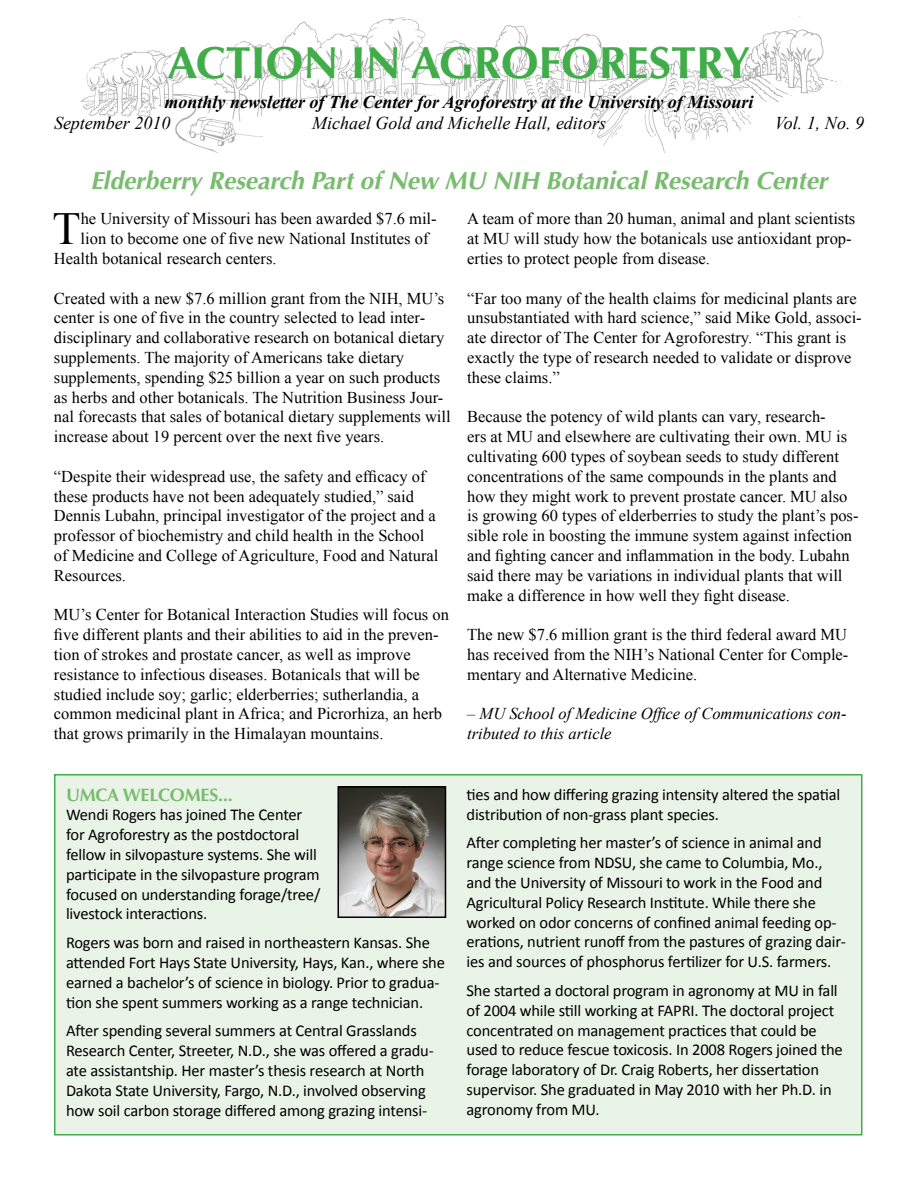
<style>
.page{position:relative;width:918px;height:1188px;background:#fff}
.page>*{position:absolute;margin:0;border:0;box-sizing:border-box;transform-origin:0 0}
.t1{font:45.9px "Times New Roman";color:#000}
.t2{font:700 45px "Optima";color:#41ad49}
.t3{font:italic 700 24.75px "Optima";letter-spacing:-.005em;color:#79bc6f}
.t4{font:italic 700 18px "Times New Roman";color:#000}
.t5{font:italic 18px "Times New Roman";color:#000}
.t6{font:700 18px "Optima";letter-spacing:-.01em;color:#79bc6f}
.t7{font:16.5px/19.8px "Times New Roman";color:#000}
.t8{font:16.5px/19.8px "Calibri";letter-spacing:-.01em;color:#000}
.t9{font:italic 16.5px/19.8px "Times New Roman";color:#000}
</style>
<div class="page">
<div style="left:54px;top:774px;width:808px;height:362px;background:#eaf3e7;border:2px solid #41ad49"></div>
<img style="left:80px;top:16px;width:762px;height:137px">
<img style="left:341px;top:789px;width:102px;height:126px">
<div style="left:338px;top:786px;width:108px;height:132px;border:2px solid #000"></div>
<h2 class="t2" style="left:168px;top:36px;width:584px">ACTION IN AGROFORESTRY</h2>
<p class="t4" style="left:165px;top:89px;width:590px">monthly newsletter of The Center for Agroforestry at the University of Missouri</p>
<p class="t5" style="left:312px;top:110px;width:295px">Michael Gold and Michelle Hall, editors</p>
<h3 class="t3" style="left:90px;top:166px;width:739px">Elderberry Research Part of New MU NIH Botanical Research Center</h3>
<p class="t5" style="left:54px;top:111px;width:118px">September 2010</p>
<p class="t5" style="left:775px;top:111px;width:91px">Vol. 1, No. 9</p>
<h1 class="t1" style="left:53px;top:198px;width:30px">T</h1>
<p class="t7" style="left:81px;top:209px;width:358px">he University of Missouri has been awarded $7.6 mil-</p>
<p class="t7" style="left:81px;top:229px;width:349px">lion to become one of five new National Institutes of</p>
<p class="t7" style="left:54px;top:248px;width:224px">Health botanical research centers.</p>
<p class="t7" style="left:54px;top:288px;width:398px">Created with a new $7.6 million grant from the NIH, MU’s center is one of five in the country selected to lead inter&shy;disciplinary and collaborative research on botanical dietary supplements. The majority of Americans take dietary supplements, spending $25 billion a year on such products as herbs and other botanicals. The Nutrition Business Jour&shy;nal forecasts that sales of botanical dietary supplements will increase about 19 percent over the next five years.</p>
<p class="t7" style="left:54px;top:466px;width:386px">“Despite their widespread use, the safety and efficacy of these products have not been adequately studied,” said Dennis Lubahn, principal investigator of the project and a professor of biochemistry and child health in the School of Medicine and College of Agriculture, Food and Natural Resources.</p>
<p class="t7" style="left:54px;top:605px;width:397px">MU’s Center for Botanical Interaction Studies will focus on five different plants and their abilities to aid in the preven&shy;tion of strokes and prostate cancer, as well as improve resistance to infectious diseases. Botanicals that will be studied include soy; garlic; elderberries; sutherlandia, a common medicinal plant in Africa; and Picrorhiza, an herb that grows primarily in the Himalayan mountains.</p>
<p class="t7" style="left:467px;top:209px;width:390px">A team of more than 20 human, animal and plant scientists at MU will study how the botanicals use antioxidant prop&shy;erties to protect people from disease.</p>
<p class="t7" style="left:467px;top:288px;width:396px">“Far too many of the health claims for medicinal plants are unsubstantiated with hard science,” said Mike Gold, associ&shy;ate director of The Center for Agroforestry. “This grant is exactly the type of research needed to validate or disprove these claims.”</p>
<p class="t7" style="left:467px;top:407px;width:393px">Because the potency of wild plants can vary, research-<br>ers at MU and elsewhere are cultivating their own. MU is cultivating 600 types of soybean seeds to study different concentrations of the same compounds in the plants and how they might work to prevent prostate cancer. MU also is growing 60 types of elderberries to study the plant’s pos&shy;sible role in boosting the immune system against infection and fighting cancer and inflammation in the body. Lubahn said there may be variations in individual plants that will make a difference in how well they fight disease.</p>
<p class="t7" style="left:467px;top:625px;width:383px;text-align:justify">The new $7.6 million grant is the third federal award MU has received from the NIH’s National Center for Comple&shy;mentary and Alternative Medicine.</p>
<p class="t9" style="left:467px;top:704px;width:381px">– MU School of Medicine Office of Communications con&shy;tributed to this article</p>
<p class="t6" style="left:66px;top:784px;width:168px">UMCA WELCOMES...</p>
<p class="t8" style="left:66px;top:805px;width:256px">Wendi Rogers has joined The Center for Agroforestry as the postdoctoral fellow in silvopasture systems. She will participate in the silvopasture program focused on understanding forage/tree/ livestock interactions.</p>
<p class="t8" style="left:66px;top:933px;width:381px">Rogers was born and raised in northeastern Kansas. She attended Fort Hays State University, Hays, Kan., where she earned a bachelor’s of science in biology. Prior to gradua&shy;tion she spent summers working as a range technician.</p>
<p class="t8" style="left:66px;top:1021px;width:369px">After spending several summers at Central Grasslands Research Center, Streeter, N.D., she was offered a gradu&shy;ate assistantship. Her master’s thesis research at North Dakota State University, Fargo, N.D., involved observing how soil carbon storage differed among grazing intensi-</p>
<p class="t8" style="left:467px;top:785px;width:375px">ties and how differing grazing intensity altered the spatial distribution of non-grass plant species.</p>
<p class="t8" style="left:467px;top:833px;width:381px">After completing her master’s of science in animal and range science from NDSU, she came to Columbia, Mo., and the University of Missouri to work in the Food and Agricultural Policy Research Institute. While there she worked on odor concerns of confined animal feeding op&shy;erations, nutrient runoff from the pastures of grazing dair&shy;ies and sources of phosphorus fertilizer for U.S. farmers.</p>
<p class="t8" style="left:467px;top:981px;width:378px">She started a doctoral program in agronomy at MU in fall of 2004 while still working at FAPRI. The doctoral project concentrated on management practices that could be used to reduce fescue toxicosis. In 2008 Rogers joined the forage laboratory of Dr. Craig Roberts, her dissertation supervisor. She graduated in May 2010 with her Ph.D. in agronomy from MU.</p>
</div>
